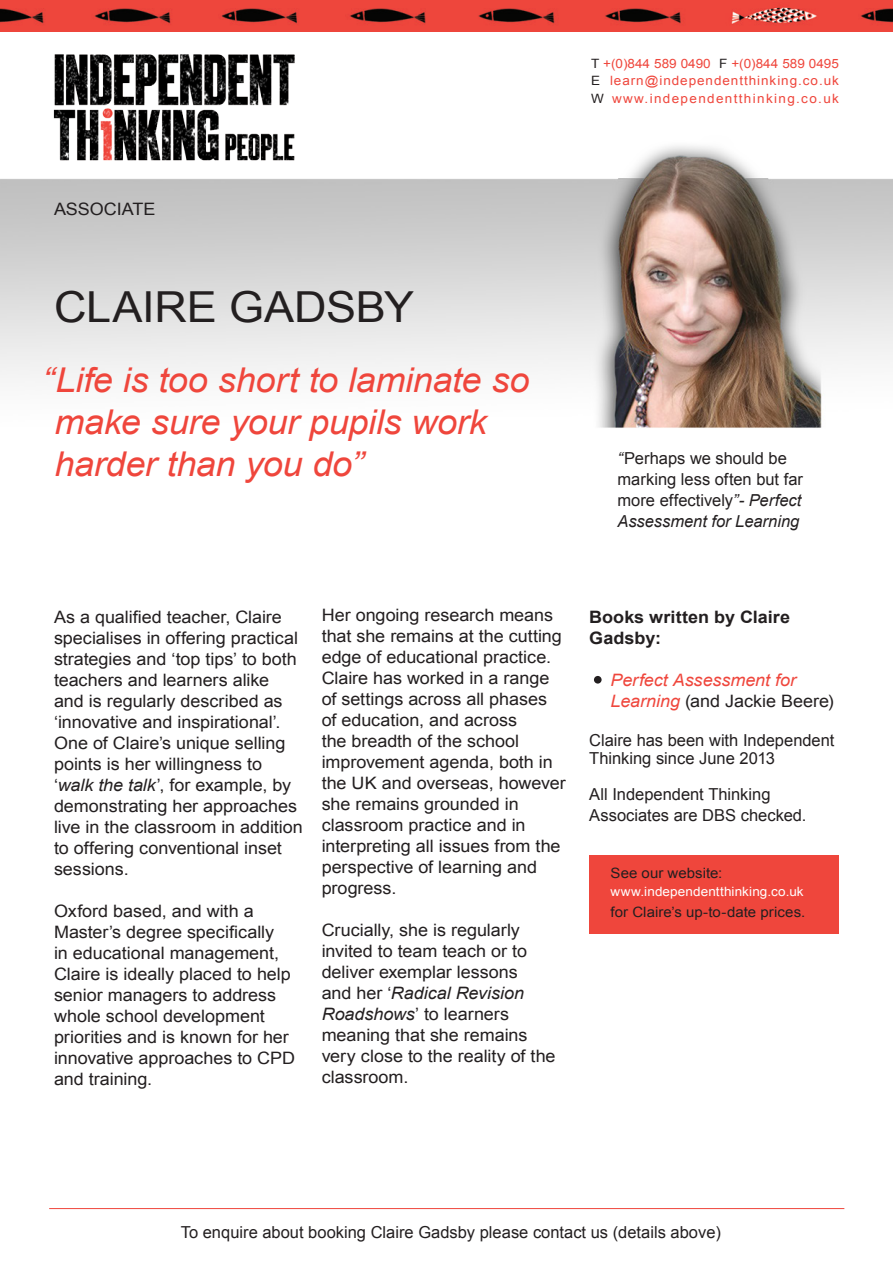
<style>
.page{position:relative;width:893px;height:1263px;background:#fff}
.page>*{position:absolute;margin:0;border:0;box-sizing:border-box;transform-origin:0 0}
.t1{font:42.75px "Arial";letter-spacing:-.005em;color:#231f20;scale:1.05 1}
.t2{font:italic 34.2px/42px "Arial";letter-spacing:-.01em;color:#ef463c;scale:1.05 1}
.t3{font:17.1px/21px "Arial";letter-spacing:-.005em;color:#231f20;scale:1.05 1}
.t4{font:italic 17.1px/21px "Arial";letter-spacing:-.005em;color:#ef463c;scale:1.05 1}
.t5{font:700 17.1px/21px "Arial";color:#231f20;scale:1.05 1}
.t6{font:16.5px/21px "Arial";color:#231f20}
.t7{font:14.25px "Arial";letter-spacing:.005em;color:#231f20;scale:1.05 1}
.t8{font:12.9px/17.2px "Arial";letter-spacing:.1em;color:#ef463c;text-align:justify;scale:1.05 1}
.t9{font:12.9px "Arial";letter-spacing:.01em;color:#fff;scale:1.05 1}
.s1{color:#231f20}
.s2{font-style:italic}
.s3{font-style:normal;color:#231f20}
.s4{color:#fff}
</style>
<div class="page">
<img style="left:0;top:146px;width:893px;height:282px">
<img style="left:0;top:0;width:893px;height:32px">
<img style="left:48px;top:54px;width:251px;height:112px">
<hr style="left:49px;top:1208px;width:795px;height:1px;background:#ef463c">
<div style="left:589px;top:855px;width:250px;height:78px;background:#ef463c"></div>
<div style="left:594px;top:676px;width:8px;height:8px;background:#231f20;border-radius:50%"></div>
<p class="t8" style="left:591px;top:55px;width:238px"><span class="s1">T</span> +(0)844 589 0490 <span class="s1">F</span> +(0)844 589 0495<br><span class="s1">E</span> learn@independentthinking.co.uk <span class="s1">W</span> www.independentthinking.co.uk</p>
<p class="t3" style="left:54px;top:199px;width:98px">ASSOCIATE</p>
<p class="t1" style="left:54px;top:279px;width:344px">CLAIRE GADSBY</p>
<p class="t2" style="left:55px;top:360px;width:454px;text-indent:-12px">“Life is too short to laminate so make sure your pupils work harder than you do”</p>
<p class="t6" style="left:617px;top:448px;width:187px"><span class="s2">“</span>Perhaps we should be marking less often but far more effectively<span class="s2">”- Perfect<br>Assessment for Learning</span></p>
<p class="t3" style="left:54px;top:607px;width:239px">As a qualified teacher, Claire specialises in offering practical strategies and ‘top tips’ to both teachers and learners alike and is regularly described as ‘innovative and inspirational’.<br>One of Claire’s unique selling points is her willingness to ‘<span class="s2">walk the talk</span>’, for example, by demonstrating her approaches live in the classroom in addition to offering conventional inset sessions.</p>
<p class="t3" style="left:54px;top:901px;width:231px">Oxford based, and with a<br>Master’s degree specifically<br>in educational management,<br>Claire is ideally placed to help senior managers to address whole school development priorities and is known for her innovative approaches to CPD and training.</p>
<p class="t3" style="left:322px;top:605px;width:234px">Her ongoing research means that she remains at the cutting edge of educational practice.<br>Claire has worked in a range of settings across all phases of education, and across<br>the breadth of the school improvement agenda, both in the UK and overseas, however she remains grounded in classroom practice and in interpreting all issues from the perspective of learning and progress.</p>
<p class="t3" style="left:322px;top:920px;width:224px">Crucially, she is regularly invited to team teach or to deliver exemplar lessons<br>and her ‘<span class="s2">Radical Revision<br>Roadshows</span>’ to learners meaning that she remains very close to the reality of the classroom.</p>
<p class="t5" style="left:589px;top:607px;width:193px">Books written by Claire<br>Gadsby:</p>
<p class="t4" style="left:611px;top:670px;width:214px">Perfect Assessment for<br>Learning <span class="s3">(and Jackie Beere)</span></p>
<p class="t6" style="left:589px;top:731px;width:247px;line-height:18px">Claire has been with Independent<br>Thinking since June 2013</p>
<p class="t6" style="left:589px;top:784px;width:219px">All Independent Thinking<br>Associates are DBS checked.</p>
<p class="t7" style="left:611px;top:864px;width:108px">See our website:</p>
<p class="t9" style="left:611px;top:883px;width:185px">www.independentthinking.co.uk</p>
<p class="t7" style="left:611px;top:903px;width:187px">for Claire’s up-to-date prices.</p>
<p class="t6" style="left:181px;top:1222px;width:556px">To enquire about booking Claire Gadsby please contact us (details above)<span class="s4">e:</span></p>
</div>
